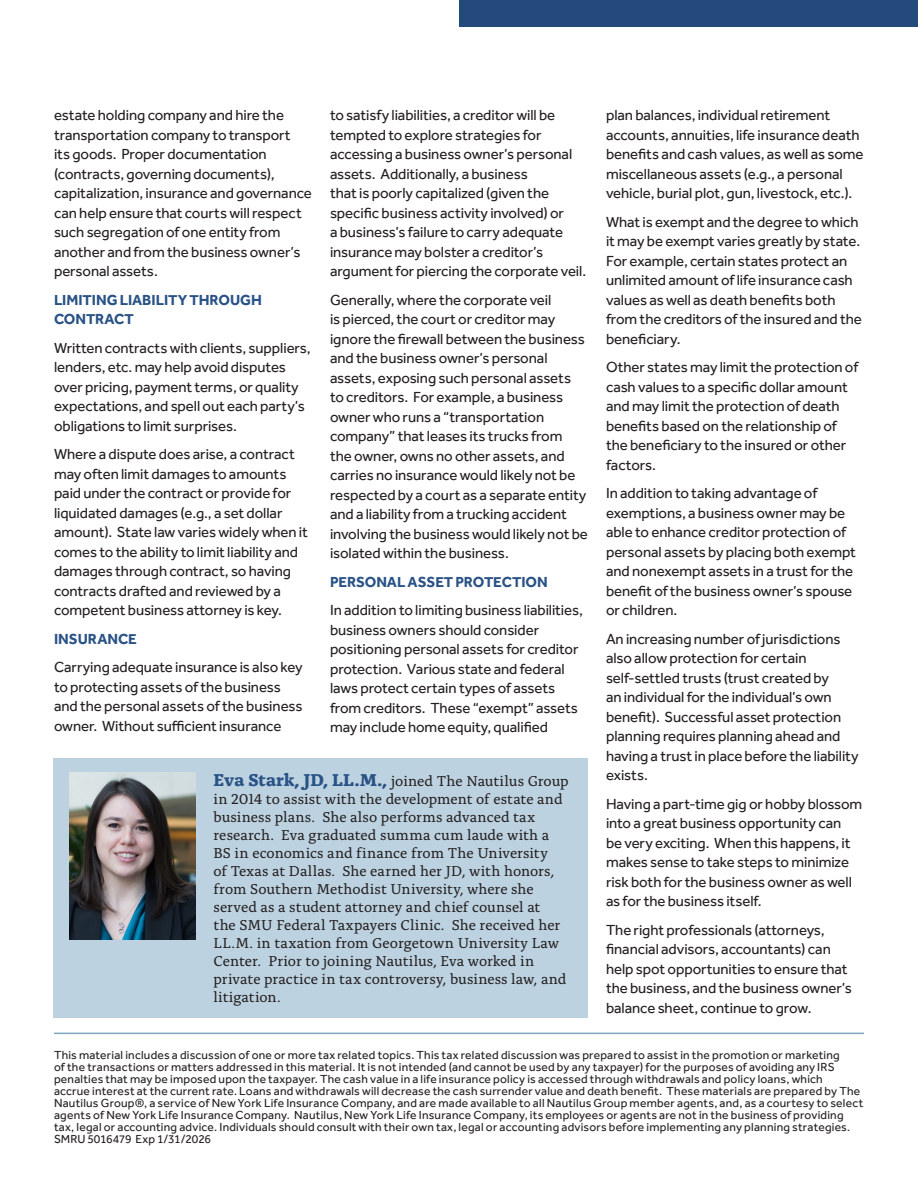
<style>
.page{position:relative;width:918px;height:1188px;background:#fff}
.page>*{position:absolute;margin:0;border:0;box-sizing:border-box;transform-origin:0 0}
.body_effra_10_12{font:15px/19.5px "Effra Pro";letter-spacing:-.005em;color:#231f20}
.t1{font:15px/18px "Alda Pro";color:#231f20}
.body_effra_10_12-2{font:700 15px/19.5px "Effra Pro";letter-spacing:-.005em;color:#295286}
.Fine_Print{font:12px/12px "Effra Pro";letter-spacing:.02em;color:#231f20}
.Fine_Print-2{font:12px "Effra Pro";letter-spacing:-.005em;color:#231f20}
.s1{font-weight:700;font-size:18px;color:#295286}
</style>
<div class="page">
<hr style="left:54px;top:1033px;width:810px;height:1px;background:#7ba5c0">
<div style="left:459px;top:0;width:459px;height:27px;background:#234a7a"></div>
<div style="left:54px;top:758px;width:534px;height:260px;background:#bdd2e0"></div>
<img style="left:70px;top:773px;width:125px;height:167px">
<p class="body_effra_10_12" style="left:54px;top:105px;width:259px">estate holding company and hire the transportation company to transport<br>its goods. Proper documentation (contracts, governing documents), capitalization, insurance and governance can help ensure that courts will respect such segregation of one entity from another and from the business owner’s personal assets.</p>
<p class="body_effra_10_12-2" style="left:54px;top:289px;width:209px">LIMITING LIABILITY THROUGH<br>CONTRACT</p>
<p class="body_effra_10_12" style="left:54px;top:338px;width:258px">Written contracts with clients, suppliers, lenders, etc. may help avoid disputes over pricing, payment terms, or quality expectations, and spell out each party’s obligations to limit surprises.</p>
<p class="body_effra_10_12" style="left:54px;top:444px;width:255px">Where a dispute does arise, a contract may often limit damages to amounts paid under the contract or provide for liquidated damages (e.g., a set dollar amount). State law varies widely when it comes to the ability to limit liability and damages through contract, so having contracts drafted and reviewed by a competent business attorney is key.</p>
<p class="body_effra_10_12-2" style="left:54px;top:628px;width:84px">INSURANCE</p>
<p class="body_effra_10_12" style="left:54px;top:657px;width:250px">Carrying adequate insurance is also key to protecting assets of the business and the personal assets of the business owner. Without sufficient insurance</p>
<p class="body_effra_10_12" style="left:330px;top:105px;width:258px">to satisfy liabilities, a creditor will be tempted to explore strategies for accessing a business owner’s personal assets. Additionally, a business<br>that is poorly capitalized (given the specific business activity involved) or<br>a business’s failure to carry adequate insurance may bolster a creditor’s argument for piercing the corporate veil.</p>
<p class="body_effra_10_12" style="left:330px;top:290px;width:259px">Generally, where the corporate veil<br>is pierced, the court or creditor may ignore the firewall between the business and the business owner’s personal assets, exposing such personal assets to creditors. For example, a business owner who runs a “transportation company” that leases its trucks from the owner, owns no other assets, and carries no insurance would likely not be respected by a court as a separate entity and a liability from a trucking accident involving the business would likely not be isolated within the business.</p>
<p class="body_effra_10_12-2" style="left:330px;top:571px;width:219px">PERSONAL ASSET PROTECTION</p>
<p class="body_effra_10_12" style="left:330px;top:600px;width:254px">In addition to limiting business liabilities, business owners should consider positioning personal assets for creditor protection. Various state and federal laws protect certain types of assets from creditors. These “exempt” assets may include home equity, qualified</p>
<p class="t1" style="left:214px;top:771px;width:357px"><span class="s1">Eva Stark, JD, LL.M.,</span> joined The Nautilus Group in 2014 to assist with the development of estate and business plans. She also performs advanced tax research. Eva graduated summa cum laude with a BS in economics and finance from The University<br>of Texas at Dallas. She earned her JD, with honors, from Southern Methodist University, where she served as a student attorney and chief counsel at<br>the SMU Federal Taxpayers Clinic. She received her LL.M. in taxation from Georgetown University Law Center. Prior to joining Nautilus, Eva worked in private practice in tax controversy, business law, and litigation.</p>
<p class="body_effra_10_12" style="left:606px;top:105px;width:259px">plan balances, individual retirement accounts, annuities, life insurance death benefits and cash values, as well as some miscellaneous assets (e.g., a personal vehicle, burial plot, gun, livestock, etc.).</p>
<p class="body_effra_10_12" style="left:606px;top:212px;width:257px">What is exempt and the degree to which it may be exempt varies greatly by state.<br>For example, certain states protect an unlimited amount of life insurance cash values as well as death benefits both from the creditors of the insured and the beneficiary.</p>
<p class="body_effra_10_12" style="left:606px;top:357px;width:254px">Other states may limit the protection of cash values to a specific dollar amount and may limit the protection of death benefits based on the relationship of the beneficiary to the insured or other factors.</p>
<p class="body_effra_10_12" style="left:606px;top:483px;width:252px">In addition to taking advantage of exemptions, a business owner may be able to enhance creditor protection of personal assets by placing both exempt and nonexempt assets in a trust for the benefit of the business owner’s spouse or children.</p>
<p class="body_effra_10_12" style="left:606px;top:629px;width:254px">An increasing number of jurisdictions also allow protection for certain self-settled trusts (trust created by<br>an individual for the individual’s own benefit). Successful asset protection planning requires planning ahead and having a trust in place before the liability exists.</p>
<p class="body_effra_10_12" style="left:606px;top:794px;width:258px">Having a part-time gig or hobby blossom into a great business opportunity can<br>be very exciting. When this happens, it makes sense to take steps to minimize risk both for the business owner as well as for the business itself.</p>
<p class="body_effra_10_12" style="left:606px;top:920px;width:248px">The right professionals (attorneys, financial advisors, accountants) can help spot opportunities to ensure that the business, and the business owner’s balance sheet, continue to grow.</p>
<p class="Fine_Print" style="left:54px;top:1049px;width:811px">This material includes a discussion of one or more tax related topics. This tax related discussion was prepared to assist in the promotion or marketing<br>of the transactions or matters addressed in this material. It is not intended (and cannot be used by any taxpayer) for the purposes of avoiding any IRS penalties that may be imposed upon the taxpayer. The cash value in a life insurance policy is accessed through withdrawals and policy loans, which<br>accrue interest at the current rate. Loans and withdrawals will decrease the cash surrender value and death benefit. These materials are prepared by The Nautilus Group®, a service of New York Life Insurance Company, and are made available to all Nautilus Group member agents, and, as a courtesy to select agents of New York Life Insurance Company. Nautilus, New York Life Insurance Company, its employees or agents are not in the business of providing tax, legal or accounting advice. Individuals should consult with their own tax, legal or accounting advisors before implementing any planning strategies.</p>
<p class="Fine_Print-2" style="left:54px;top:1132px;width:159px">SMRU 5016479 Exp 1/31/2026</p>
</div>
